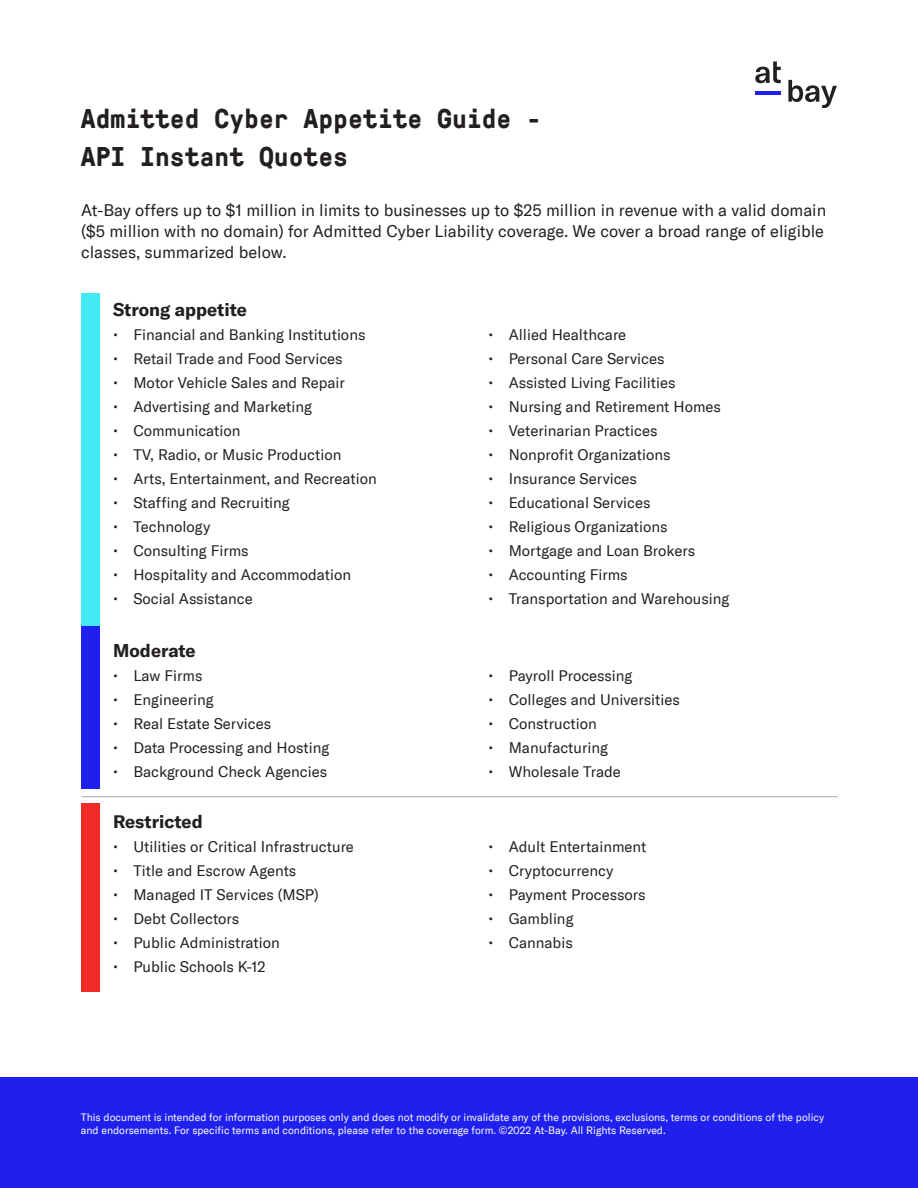
<style>
.page{position:relative;width:918px;height:1188px;background:#fff}
.page>*{position:absolute;margin:0;border:0;box-sizing:border-box;transform-origin:0 0}
.At-Bay_MainHeader1{font:700 27px/37.8px "GT Pressura Mono";color:#231f20}
.At-Bay_Header2{font:700 18px "GT America";color:#231f20}
.At-Bay_Intro_Paragra{font:16.5px/21px "GT America";color:#231f20}
.t1{font:15px "GT America";color:#231f20}
.At-Bay_Disclaimer_Co{font:10.5px/12.6px "GT America";color:#fff}
</style>
<div class="page">
<div style="left:81px;top:293px;width:18px;height:334px;background:#42eaf5"></div>
<div style="left:81px;top:627px;width:18px;height:162px;background:#2020ee"></div>
<div style="left:81px;top:803px;width:18px;height:188px;background:#f02a26"></div>
<div style="left:0;top:1077px;width:918px;height:111px;background:#2020ee"></div>
<svg style="left:788px;top:80px;width:49px;height:28px"></svg>
<hr style="left:756px;top:91px;width:25px;height:3px;background:#2020ee">
<svg style="left:755px;top:62px;width:26px;height:21px"></svg>
<hr style="left:82px;top:796px;width:756px;height:1px;background:#a8a8a8">
<p class="At-Bay_MainHeader1" style="left:81px;top:99px;width:462px">Admitted Cyber Appetite Guide -<br>API Instant Quotes</p>
<p class="At-Bay_Intro_Paragra" style="left:81px;top:200px;width:747px">At-Bay offers up to $1 million in limits to businesses up to $25 million in revenue with a valid domain ($5 million with no domain) for Admitted Cyber Liability coverage. We cover a broad range of eligible classes, summarized below.</p>
<p class="At-Bay_Header2" style="left:113px;top:299px;width:135px">Strong appetite</p>
<p class="t1" style="left:113px;top:326px;width:254px">• Financial and Banking Institutions</p>
<p class="t1" style="left:113px;top:350px;width:231px">• Retail Trade and Food Services</p>
<p class="t1" style="left:113px;top:374px;width:233px">• Motor Vehicle Sales and Repair</p>
<p class="t1" style="left:113px;top:398px;width:200px">• Advertising and Marketing</p>
<p class="t1" style="left:113px;top:422px;width:129px">• Communication</p>
<p class="t1" style="left:113px;top:446px;width:230px">• TV, Radio, or Music Production</p>
<p class="t1" style="left:113px;top:470px;width:265px">• Arts, Entertainment, and Recreation</p>
<p class="t1" style="left:113px;top:494px;width:178px">• Staffing and Recruiting</p>
<p class="t1" style="left:113px;top:518px;width:99px">• Technology</p>
<p class="t1" style="left:113px;top:542px;width:137px">• Consulting Firms</p>
<p class="t1" style="left:113px;top:566px;width:240px">• Hospitality and Accommodation</p>
<p class="t1" style="left:113px;top:590px;width:141px">• Social Assistance</p>
<p class="At-Bay_Header2" style="left:113px;top:639px;width:84px">Moderate</p>
<p class="t1" style="left:113px;top:667px;width:91px">• Law Firms</p>
<p class="t1" style="left:113px;top:691px;width:102px">• Engineering</p>
<p class="t1" style="left:113px;top:715px;width:160px">• Real Estate Services</p>
<p class="t1" style="left:113px;top:739px;width:218px">• Data Processing and Hosting</p>
<p class="t1" style="left:113px;top:763px;width:216px">• Background Check Agencies</p>
<p class="At-Bay_Header2" style="left:113px;top:810px;width:91px">Restricted</p>
<p class="t1" style="left:113px;top:838px;width:242px">• Utilities or Critical Infrastructure</p>
<p class="t1" style="left:113px;top:862px;width:185px">• Title and Escrow Agents</p>
<p class="t1" style="left:113px;top:886px;width:207px">• Managed IT Services (MSP)</p>
<p class="t1" style="left:113px;top:910px;width:128px">• Debt Collectors</p>
<p class="t1" style="left:113px;top:934px;width:168px">• Public Administration</p>
<p class="t1" style="left:113px;top:958px;width:154px">• Public Schools K-12</p>
<p class="t1" style="left:488px;top:326px;width:139px">• Allied Healthcare</p>
<p class="t1" style="left:488px;top:350px;width:178px">• Personal Care Services</p>
<p class="t1" style="left:488px;top:374px;width:189px">• Assisted Living Facilities</p>
<p class="t1" style="left:488px;top:398px;width:234px">• Nursing and Retirement Homes</p>
<p class="t1" style="left:488px;top:422px;width:171px">• Veterinarian Practices</p>
<p class="t1" style="left:488px;top:446px;width:184px">• Nonprofit Organizations</p>
<p class="t1" style="left:488px;top:470px;width:150px">• Insurance Services</p>
<p class="t1" style="left:488px;top:494px;width:164px">• Educational Services</p>
<p class="t1" style="left:488px;top:518px;width:181px">• Religious Organizations</p>
<p class="t1" style="left:488px;top:542px;width:208px">• Mortgage and Loan Brokers</p>
<p class="t1" style="left:488px;top:566px;width:141px">• Accounting Firms</p>
<p class="t1" style="left:488px;top:590px;width:243px">• Transportation and Warehousing</p>
<p class="t1" style="left:488px;top:667px;width:146px">• Payroll Processing</p>
<p class="t1" style="left:488px;top:691px;width:193px">• Colleges and Universities</p>
<p class="t1" style="left:488px;top:715px;width:110px">• Construction</p>
<p class="t1" style="left:488px;top:739px;width:121px">• Manufacturing</p>
<p class="t1" style="left:488px;top:763px;width:134px">• Wholesale Trade</p>
<p class="t1" style="left:488px;top:838px;width:159px">• Adult Entertainment</p>
<p class="t1" style="left:488px;top:862px;width:126px">• Cryptocurrency</p>
<p class="t1" style="left:488px;top:886px;width:159px">• Payment Processors</p>
<p class="t1" style="left:488px;top:910px;width:87px">• Gambling</p>
<p class="t1" style="left:488px;top:934px;width:86px">• Cannabis</p>
<p class="At-Bay_Disclaimer_Co" style="left:81px;top:1111px;width:745px">This document is intended for information purposes only and does not modify or invalidate any of the provisions, exclusions, terms or conditions of the policy and endorsements. For specific terms and conditions, please refer to the coverage form. ©2022 At-Bay. All Rights Reserved.</p>
</div>
